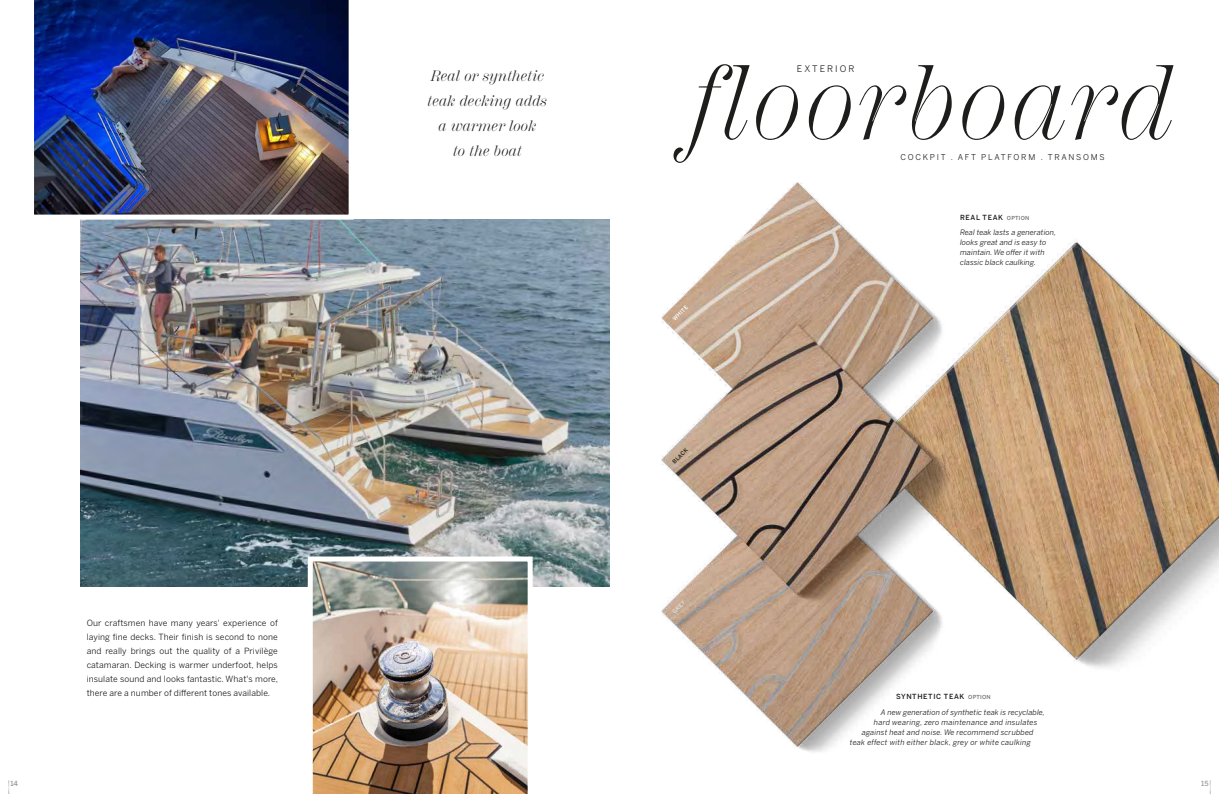
<style>
.page{position:relative;width:1219px;height:794px;background:#fff}
.page>*{position:absolute;margin:0;border:0;box-sizing:border-box;transform-origin:0 0}
.t1{font:italic 300 105.3px "Scotch Display";letter-spacing:.04em;color:#1d1d1b}
.t2{font:italic 15px/25px "Scotch Display";letter-spacing:.025em;color:#1d1d1b;text-align:center}
.t3{font:9px "Benton Sans";letter-spacing:.22em;color:#1d1d1b}
.t4{font:8.5px/14px "Benton Sans";letter-spacing:.01em;color:#1d1d1b;text-align:justify}
.t5{font:8px "Benton Sans";letter-spacing:.22em;color:#1d1d1b}
.t6{font:italic 7.5px/10px "Benton Sans";letter-spacing:.01em;color:#1d1d1b}
.t7{font:italic 7.5px "Benton Sans";letter-spacing:.03em;color:#1d1d1b}
.t8{font:500 7px "Benton Sans";letter-spacing:.09em;color:#1d1d1b}
.t9{font:500 7px "Benton Sans";color:#9d9d9c}
.t10{font:500 5.5px "Benton Sans";color:#fff}
.t11{font:500 5.5px "Benton Sans";color:#1d1d1b}
.t12{font:500 5.5px "Benton Sans";color:#e3e3e3}
.s1{font-size:5.5px;color:#706f6f}
</style>
<div class="page">
<img style="left:80px;top:220px;width:529px;height:366px">
<img style="left:988px;top:239px;width:231px;height:429px">
<img style="left:34px;top:0;width:322px;height:222px">
<img style="left:305px;top:554px;width:230px;height:240px">
<img style="left:661px;top:182px;width:327px;height:570px">
<svg style="left:1210px;top:780px;width:1px;height:14px"></svg>
<p class="t4" style="left:87px;top:616px;width:193px">Our craftsmen have many years' experience of laying fine decks. Their finish is second to none and really brings out the quality of a Privilège catamaran. Decking is warmer underfoot, helps insulate sound and looks fantastic. What's more, there are a number of different tones available.</p>
<h2 class="t2" style="left:428px;top:63px;width:121px">Real or synthetic teak decking adds a warmer look<br>to the boat</h2>
<h1 class="t1" style="left:691px;top:43px;width:484px">floorboard</h1>
<p class="t3" style="left:797px;top:64px;width:59px">EXTERIOR</p>
<p class="t5" style="left:900px;top:153px;width:206px">COCKPIT . AFT PLATFORM . TRANSOMS</p>
<p class="t8" style="left:960px;top:213px;width:71px">REAL TEAK <span class="s1">OPTION</span></p>
<p class="t10" style="left:671px;top:317px;width:21px;rotate:-46deg">WHITE</p>
<p class="t11" style="left:671px;top:460px;width:21px;rotate:-46deg">BLACK</p>
<p class="t12" style="left:671px;top:610px;width:17px;rotate:-46deg">GREY</p>
<p class="t6" style="left:960px;top:227px;width:98px">Real teak lasts a generation, looks great and is easy to maintain. We offer it with classic black caulking.</p>
<p class="t8" style="left:896px;top:692px;width:96px">SYNTHETIC TEAK <span class="s1">OPTION</span></p>
<p class="t6" style="left:881px;top:707px;width:165px">A new generation of synthetic teak is recyclable,</p>
<p class="t7" style="left:874px;top:717px;width:165px">hard wearing, zero maintenance and insulates</p>
<p class="t6" style="left:862px;top:727px;width:173px">against heat and noise. We recommend scrubbed</p>
<p class="t7" style="left:850px;top:737px;width:182px">teak effect with either black, grey or white caulking</p>
<p class="t9" style="left:10px;top:778px;width:9px">14</p>
<p class="t9" style="left:1201px;top:778px;width:9px">15</p>
</div>
